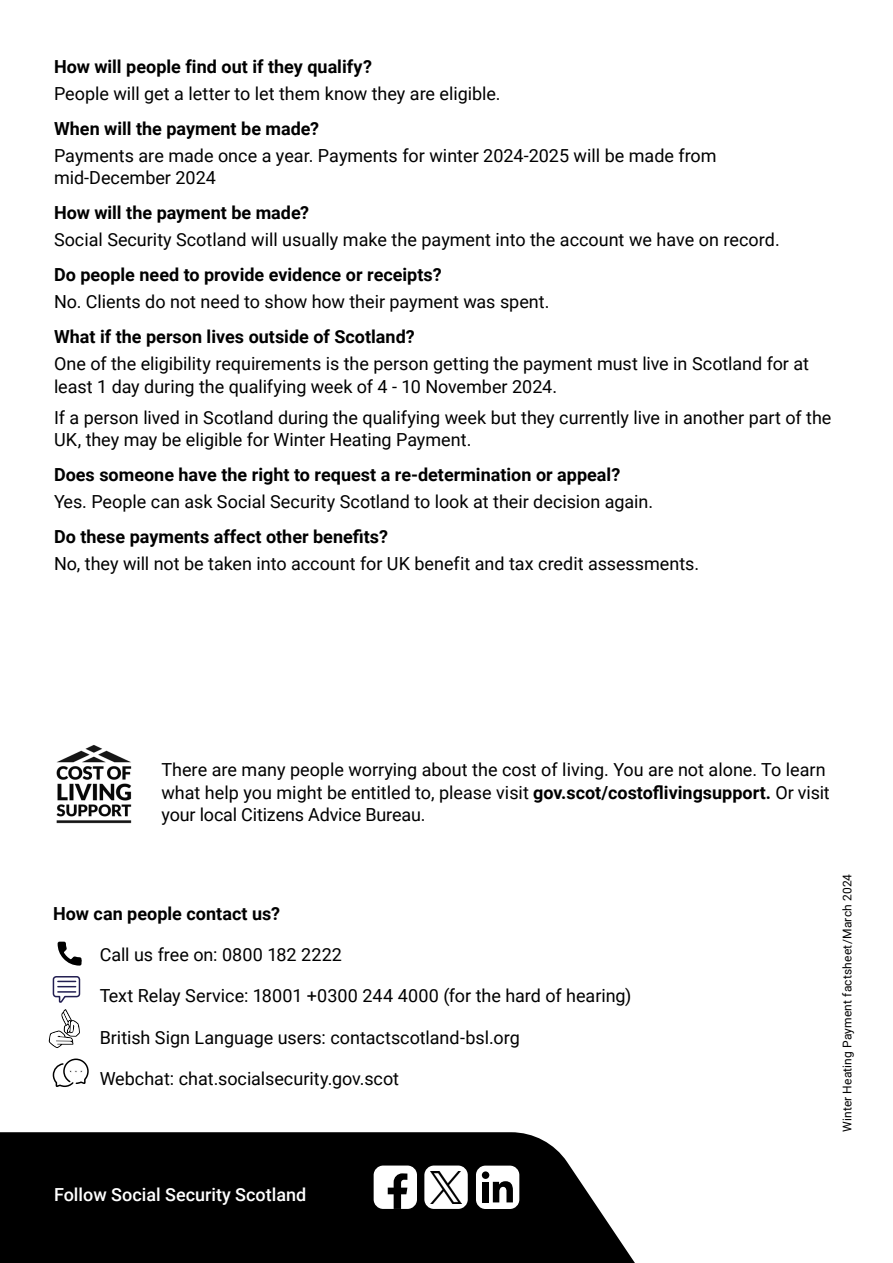
<style>
.page{position:relative;width:893px;height:1263px;background:#fff}
.page>*{position:absolute;margin:0;border:0;box-sizing:border-box;transform-origin:0 0}
.text_tab_10mm{font:18px/22.5px "Roboto";color:#000}
.Body_text{font:700 18px "Roboto";color:#000}
.Body_text-2{font:18px "Roboto";letter-spacing:-.005em;color:#000}
.t1{font:500 18px "Roboto";color:#fff}
.hd_15pt{font:700 18px "Roboto";color:#000}
.head_11pt{font:12px "Roboto";letter-spacing:.015em;color:#000}
.s1{font-weight:700}
</style>
<div class="page">
<svg style="left:0;top:1132px;width:635px;height:131px;background:#141414"></svg>
<svg style="left:57px;top:941px;width:25px;height:25px"></svg>
<svg style="left:52px;top:1058px;width:37px;height:30px"></svg>
<svg style="left:49px;top:976px;width:32px;height:72px"></svg>
<div style="left:374px;top:1165px;width:43px;height:44px;background:#fff;border-radius:10px"></div>
<svg style="left:388px;top:1173px;width:19px;height:36px"></svg>
<div style="left:424px;top:1165px;width:44px;height:44px;background:#fff;border-radius:10px"></div>
<div style="left:476px;top:1165px;width:43px;height:44px;background:#fff;border-radius:9px"></div>
<div style="left:482px;top:1182px;width:7px;height:20px;background:#000"></div>
<div style="left:482px;top:1171px;width:7px;height:8px;background:#000;border-radius:50%"></div>
<svg style="left:493px;top:1181px;width:20px;height:21px"></svg>
<img style="left:431px;top:1171px;width:31px;height:32px">
<img style="left:56px;top:745px;width:76px;height:79px">
<p class="Body_text" style="left:54px;top:54px;width:319px">How will people find out if they qualify?</p>
<p class="Body_text-2" style="left:54px;top:81px;width:448px">People will get a letter to let them know they are eligible.</p>
<p class="Body_text" style="left:54px;top:116px;width:266px">When will the payment be made?</p>
<p class="text_tab_10mm" style="left:54px;top:143px;width:664px">Payments are made once a year. Payments for winter 2024-2025 will be made from mid-December 2024</p>
<p class="Body_text" style="left:54px;top:200px;width:257px">How will the payment be made?</p>
<p class="text_tab_10mm" style="left:54px;top:228px;width:727px">Social Security Scotland will usually make the payment into the account we have on record.</p>
<p class="Body_text" style="left:54px;top:262px;width:389px">Do people need to provide evidence or receipts?</p>
<p class="text_tab_10mm" style="left:54px;top:290px;width:497px">No. Clients do not need to show how their payment was spent.</p>
<p class="Body_text" style="left:54px;top:324px;width:362px">What if the person lives outside of Scotland?</p>
<p class="text_tab_10mm" style="left:54px;top:352px;width:757px">One of the eligibility requirements is the person getting the payment must live in Scotland for at least 1 day during the qualifying week of 4 - 10 November 2024.</p>
<p class="text_tab_10mm" style="left:54px;top:405px;width:779px">If a person lived in Scotland during the qualifying week but they currently live in another part of the<br>UK, they may be eligible for Winter Heating Payment.</p>
<p class="Body_text" style="left:54px;top:462px;width:568px">Does someone have the right to request a re-determination or appeal?</p>
<p class="text_tab_10mm" style="left:54px;top:490px;width:601px">Yes. People can ask Social Security Scotland to look at their decision again.</p>
<p class="Body_text" style="left:54px;top:524px;width:336px">Do these payments affect other benefits?</p>
<p class="text_tab_10mm" style="left:54px;top:552px;width:647px">No, they will not be taken into account for UK benefit and tax credit assessments.</p>
<p class="text_tab_10mm" style="left:161px;top:758px;width:670px">There are many people worrying about the cost of living. You are not alone. To learn what help you might be entitled to, please visit <span class="s1">gov.scot/costoflivingsupport.</span> Or visit your local Citizens Advice Bureau.</p>
<p class="hd_15pt" style="left:53px;top:901px;width:228px">How can people contact us?</p>
<p class="text_tab_10mm" style="left:100px;top:943px;width:244px">Call us free on: 0800 182 2222</p>
<p class="text_tab_10mm" style="left:100px;top:984px;width:533px">Text Relay Service: 18001 +0300 244 4000 (for the hard of hearing)</p>
<p class="text_tab_10mm" style="left:100px;top:1025px;width:422px">British Sign Language users: contactscotland-bsl.org</p>
<p class="text_tab_10mm" style="left:100px;top:1066px;width:301px">Webchat: chat.socialsecurity.gov.scot</p>
<p class="head_11pt" style="left:839px;top:1132px;width:260px;rotate:-90deg">Winter Heating Payment factsheet/March 2024</p>
<p class="t1" style="left:54px;top:1182px;width:254px">Follow Social Security Scotland</p>
</div>
